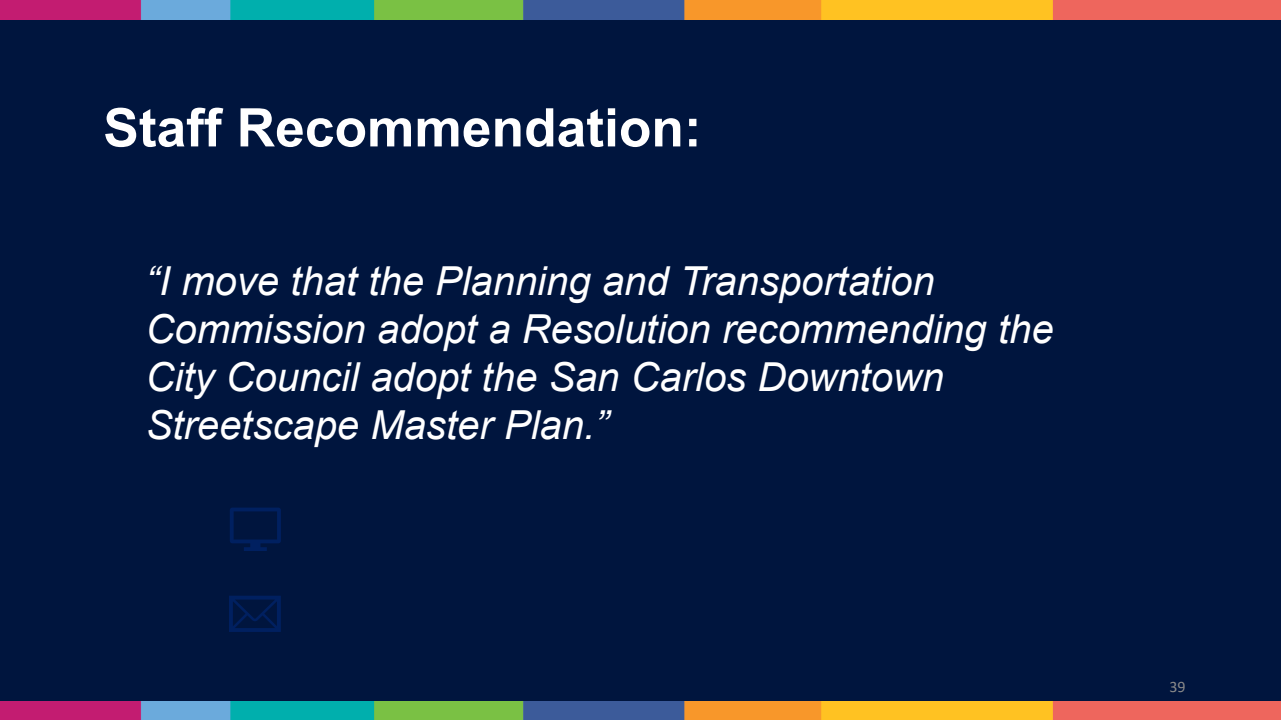
<style>
.page{position:relative;width:1281px;height:720px;background:#fff}
.page>*{position:absolute;margin:0;border:0;box-sizing:border-box;transform-origin:0 0}
.t1{font:700 53.3px "Arial";color:#fff}
.t2{font:italic 40px/48px "Arial";color:#fff}
.t3{font:16px "Calibri";color:#898989}
</style>
<div class="page">
<div style="left:0;top:5px;width:1280px;height:696px;background:#00153e"></div>
<img style="left:0;top:0;width:1280px;height:19px">
<img style="left:0;top:701px;width:1280px;height:19px">
<svg style="left:230px;top:508px;width:51px;height:43px"></svg>
<svg style="left:229px;top:596px;width:52px;height:36px"></svg>
<p class="t1" style="left:103px;top:90px;width:599px">Staff Recommendation:</p>
<p class="t2" style="left:146px;top:257px;width:909px">“I move that the Planning and Transportation Commission adopt a Resolution recommending the City Council adopt the San Carlos Downtown Streetscape Master Plan.”</p>
<p class="t3" style="left:1169px;top:675px;width:18px">39</p>
</div>
